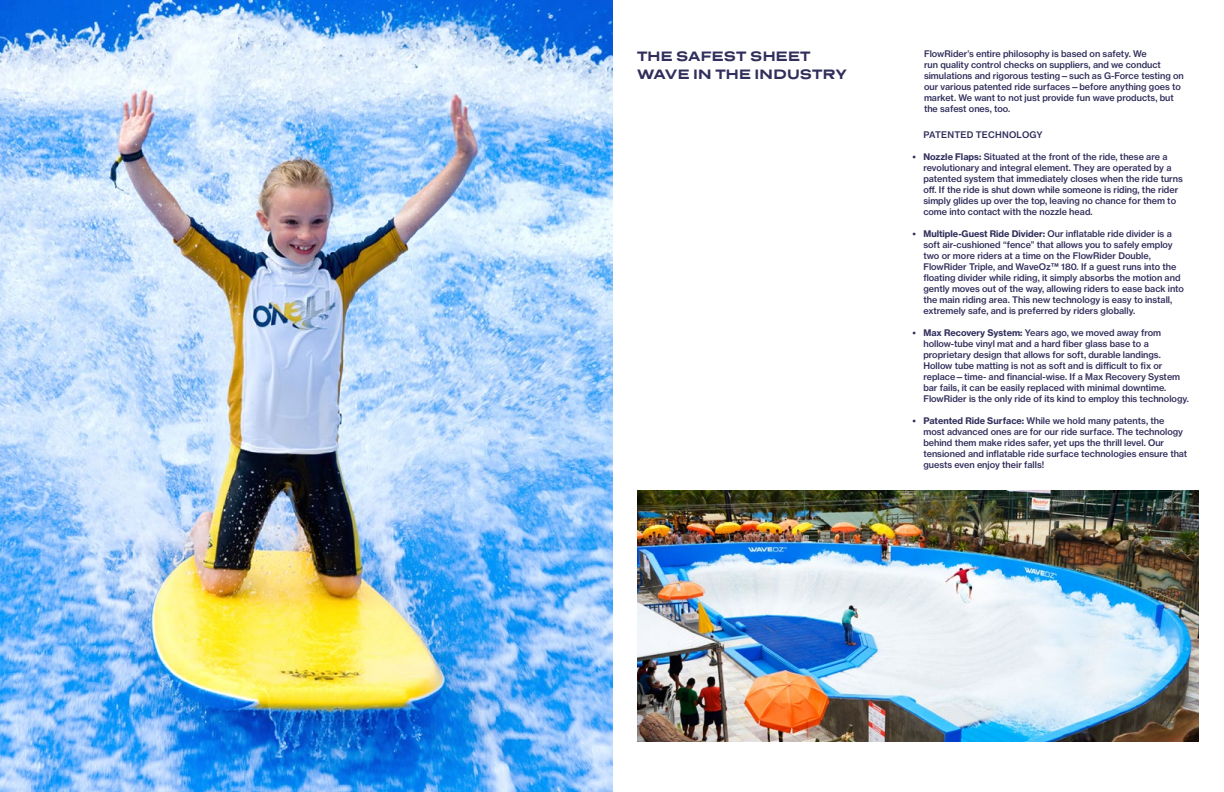
<style>
.page{position:relative;width:1224px;height:792px;background:#fff}
.page>*{position:absolute;margin:0;border:0;box-sizing:border-box;transform-origin:0 0}
.t1{font:700 14px/18px "Presicav Rg";letter-spacing:.015em;color:#312e5b}
.t2{font:9px/11px "N Haas Grotesk TX Pro 65 Md";color:#312e5b}
.t3{font:9px "N Haas Grotesk TX Pro 75 Bd";color:#312e5b}
.t4{font:9px "N Haas Grotesk TX Pro 65 Md";letter-spacing:.02em;color:#312e5b}
.s1{font-family:"N Haas Grotesk TX Pro 75 Bd"}
.s2{font-family:"N Haas Grotesk TX Pro 65 Md"}
</style>
<div class="page">
<img style="left:637px;top:490px;width:562px;height:252px">
<img style="left:0;top:0;width:612px;height:792px">
<h1 class="t1" style="left:637px;top:47px;width:211px">THE SAFEST SHEET<br>WAVE IN THE INDUSTRY</h1>
<p class="t2" style="left:924px;top:48px;width:261px">FlowRider’s entire philosophy is based on safety. We<br>run quality control checks on suppliers, and we conduct simulations and rigorous testing—such as G-Force testing on our various patented ride surfaces—before anything goes to market. We want to not just provide fun wave products, but the safest ones, too.</p>
<p class="t4" style="left:923px;top:129px;width:121px">PATENTED TECHNOLOGY</p>
<p class="t2" style="left:923px;top:151px;width:261px;text-indent:-11px"><span class="s1">• Nozzle Flaps:</span> Situated at the front of the ride, these are a revolutionary and integral element. They are operated by a patented system that immediately closes when the ride turns off. If the ride is shut down while someone is riding, the rider simply glides up over the top, leaving no chance for them to come into contact with the nozzle head.</p>
<p class="t3" style="left:912px;top:228px;width:261px">• Multiple-Guest Ride Divider: <span class="s2">Our inflatable ride divider is a</span></p>
<p class="t2" style="left:923px;top:239px;width:262px">soft air-cushioned “fence” that allows you to safely employ two or more riders at a time on the FlowRider Double, FlowRider Triple, and WaveOz™ 180. If a guest runs into the floating divider while riding, it simply absorbs the motion and gently moves out of the way, allowing riders to ease back into the main riding area. This new technology is easy to install, extremely safe, and is preferred by riders globally.</p>
<p class="t2" style="left:923px;top:327px;width:267px;text-indent:-11px"><span class="s1">• Max Recovery System:</span> Years ago, we moved away from hollow-tube vinyl mat and a hard fiber glass base to a proprietary design that allows for soft, durable landings.<br>Hollow tube matting is not as soft and is difficult to fix or replace—time- and financial-wise. If a Max Recovery System bar fails, it can be easily replaced with minimal downtime.<br>FlowRider is the only ride of its kind to employ this technology.</p>
<p class="t2" style="left:923px;top:415px;width:265px;text-indent:-11px"><span class="s1">• Patented Ride Surface:</span> While we hold many patents, the most advanced ones are for our ride surface. The technology behind them make rides safer, yet ups the thrill level. Our tensioned and inflatable ride surface technologies ensure that guests even enjoy their falls!</p>
</div>
